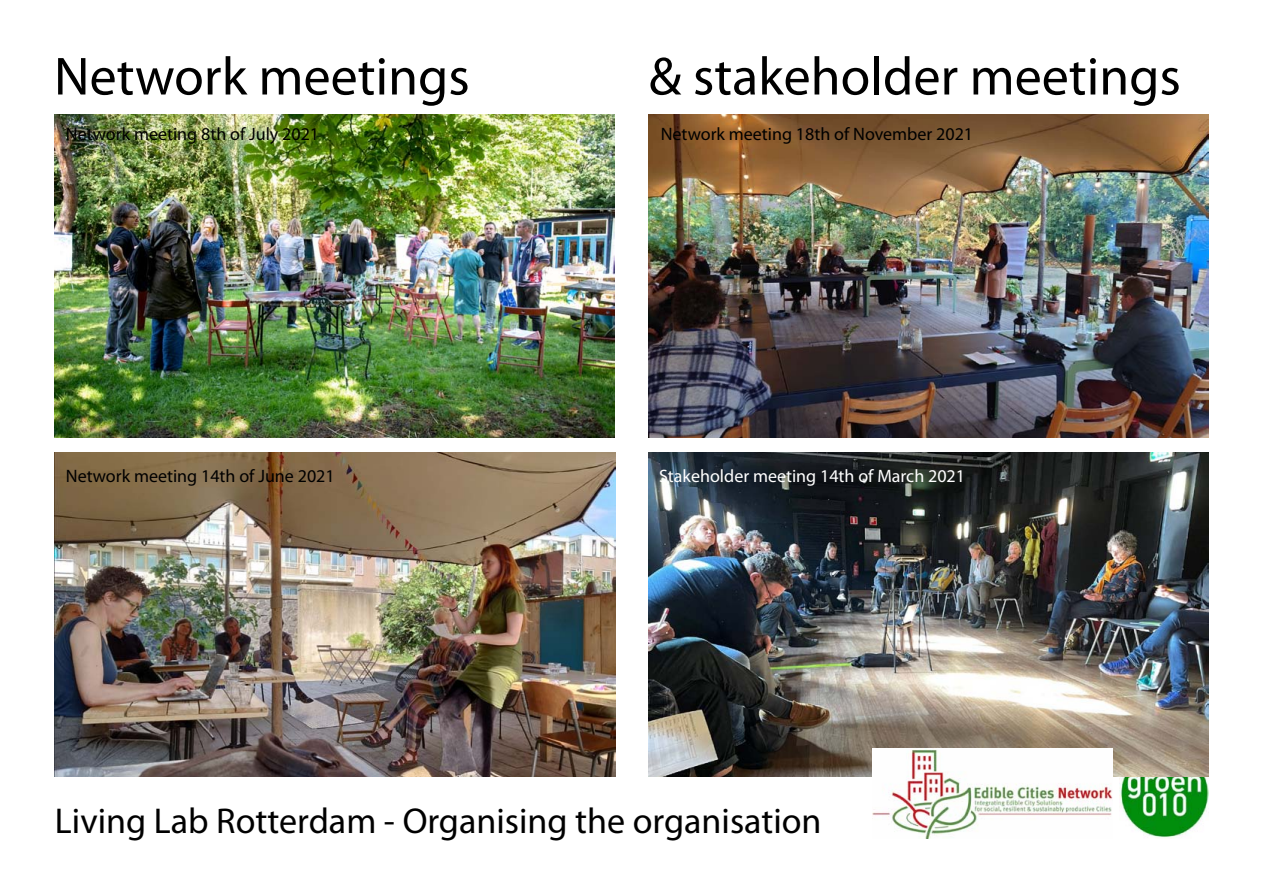
<style>
.page{position:relative;width:1263px;height:893px;background:#fff}
.page>*{position:absolute;margin:0;border:0;box-sizing:border-box;transform-origin:0 0}
.t1{font:54px "Myriad Pro";color:#000}
.t2{font:36px "Myriad Pro";color:#000}
.t3{font:18px "Myriad Pro";color:#000}
.t4{font:18px "Myriad Pro";color:#fff}
</style>
<div class="page">
<img style="left:1120px;top:776px;width:89px;height:62px">
<img style="left:54px;top:115px;width:560px;height:323px">
<img style="left:55px;top:453px;width:560px;height:323px">
<img style="left:649px;top:453px;width:560px;height:323px">
<img style="left:649px;top:115px;width:560px;height:323px">
<img style="left:872px;top:749px;width:241px;height:90px">
<h1 class="t1" style="left:54px;top:43px;width:417px">Network meetings</h1>
<p class="t3" style="left:66px;top:123px;width:255px">Network meeting 8th of July 2021</p>
<p class="t3" style="left:66px;top:465px;width:270px">Network meeting 14th of June 2021</p>
<h1 class="t1" style="left:649px;top:43px;width:533px">&amp; stakeholder meetings</h1>
<p class="t3" style="left:661px;top:123px;width:314px">Network meeting 18th of November 2021</p>
<p class="t4" style="left:659px;top:465px;width:307px">Stakeholder meeting 14th of March 2021</p>
<h2 class="t2" style="left:55px;top:799px;width:768px">Living Lab Rotterdam - Organising the organisation</h2>
</div>
